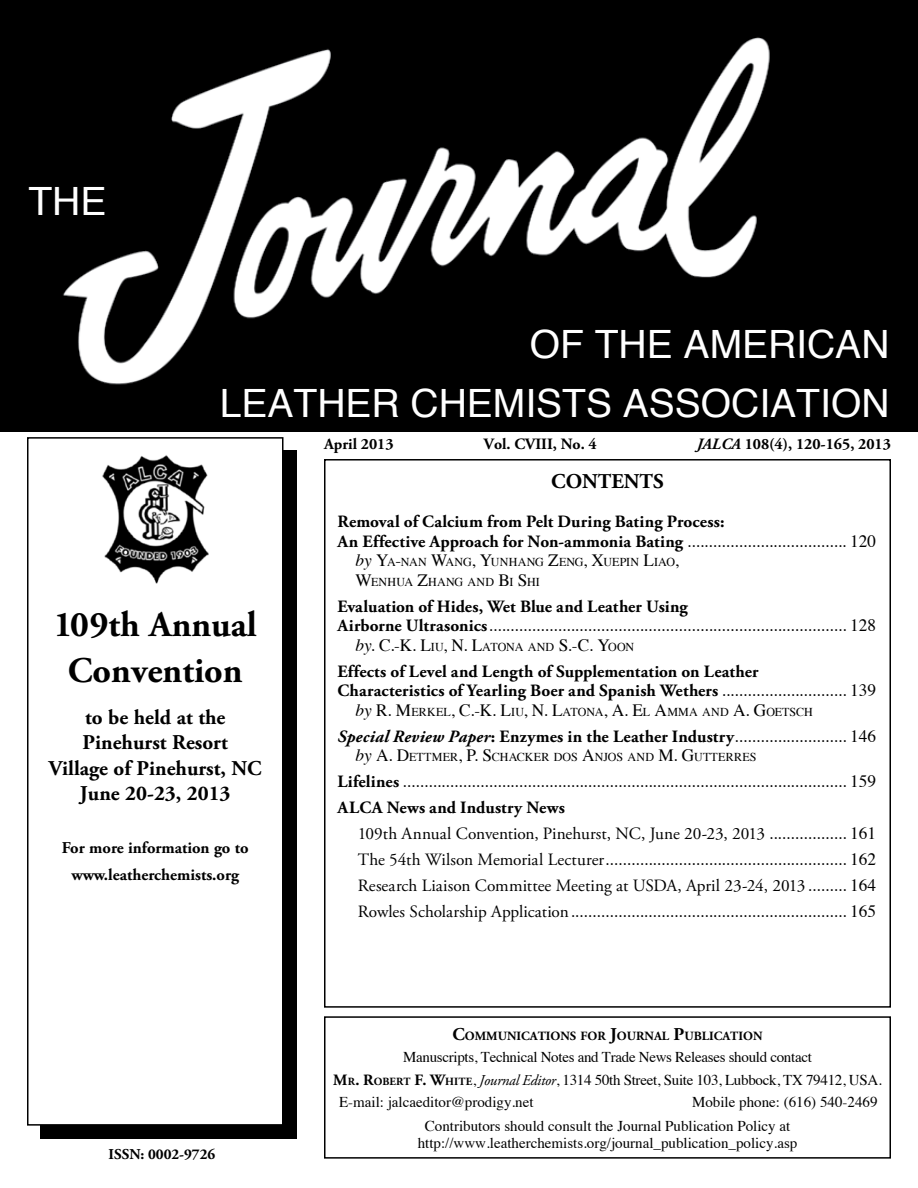
<style>
.page{position:relative;width:918px;height:1188px;background:#fff}
.page>*{position:absolute;margin:0;border:0;box-sizing:border-box;transform-origin:0 0}
.t1{font:39px/58.5px "Helvetica";color:#fff;text-align:right}
.t2{font:700 36px/46.2px "Adobe Garamond Pro";color:#000;text-align:center}
.t3{font:700 21px/25.5px "Adobe Garamond Pro";color:#000;text-align:center}
.t4{font:17.25px/19.5px "Times";color:#000}
.t5{font:700 17.25px/19.5px "Adobe Garamond Pro";letter-spacing:.005em;color:#000}
.t6{font:17.25px/26px "Adobe Garamond Pro";color:#000}
.t7{font:700 16.5px/27px "Adobe Garamond Pro";color:#000;text-align:center}
.t8{font:700 15.75px "Adobe Garamond Pro";color:#000}
.t9{font:15px/24px "Times";color:#000}
.t10{font:15px "Times";letter-spacing:-.02em;color:#000}
.t11{font:700 15px "Adobe Garamond Pro";color:#000}
.t12{font:700 12.6px "Adobe Garamond Pro";color:#000}
.t13{font:12.15px/19.5px "Times";letter-spacing:.005em;color:#000}
.s1{font-style:italic}
.s2{font-family:"Adobe Garamond Pro";font-weight:700}
.s3{font-style:italic;font-size:17.25px}
.s4{font-size:17.25px}
.s5{font-style:inherit}
.s6{font-size:12.15px}
.s7{font-family:"Times";font-weight:400}
.s8{font-family:"Adobe Garamond Pro";font-weight:700;font-style:italic}
.s9{font-weight:700}
.s10{font-family:"Times"}
.s11{font-family:"Adobe Garamond Pro"}
.s12{font-size:18px}
.s13{font-family:"Adobe Garamond Pro";font-weight:700;font-size:15.75px}
.s14{font-family:"Adobe Garamond Pro";font-weight:700;font-size:10.95px}
.s15{font-family:"Adobe Garamond Pro";font-style:italic}
</style>
<div class="page">
<img style="left:0;top:0;width:918px;height:431px">
<div style="left:324px;top:459px;width:567px;height:549px;border:2px solid #000"></div>
<div style="left:324px;top:1016px;width:567px;height:143px;border:2px solid #000"></div>
<div style="left:41px;top:451px;width:256px;height:688px;background:#000"></div>
<div style="left:28px;top:438px;width:255px;height:687px;background:#fff"></div>
<div style="left:27px;top:437px;width:257px;height:689px;border:2px solid #000"></div>
<img style="left:102px;top:455px;width:107px;height:129px">
<h1 class="t1" style="left:28px;top:173px;width:79px">THE</h1>
<h1 class="t1" style="left:220px;top:317px;width:671px">OF THE AMERICAN<br>LEATHER CHEMISTS ASSOCIATION</h1>
<p class="t8" style="left:324px;top:435px;width:71px">April 2013</p>
<p class="t8" style="left:484px;top:435px;width:114px">Vol. CVIII, No. 4</p>
<p class="t8" style="left:697px;top:435px;width:196px"><span class="s1">JALCA</span> 108(4), 120-165, 2013</p>
<h2 class="t2" style="left:54px;top:602px;width:205px">109th Annual<br>Convention</h2>
<p class="t3" style="left:49px;top:705px;width:214px">to be held at the<br>Pinehurst Resort<br>Village of Pinehurst, NC<br>June 20-23, 2013</p>
<p class="t7" style="left:62px;top:834px;width:188px">For more information go to www.leatherchemists.org</p>
<p class="t11" style="left:109px;top:1146px;width:108px">ISSN: 0002-9726</p>
<p class="t3" style="left:551px;top:469px;width:114px">CONTENTS</p>
<p class="t5" style="left:338px;top:512px;width:389px">Removal of Calcium from Pelt During Bating Process:</p>
<p class="t4" style="left:338px;top:530px;width:540px"><span class="s2">An Effective Approach for Non-ammonia Bating</span>...................................... 120</p>
<p class="t13" style="left:355px;top:551px;width:325px"><span class="s3">by</span> <span class="s4">Y</span>A<span class="s4">-</span>NAN <span class="s4">W</span>ANG<span class="s4">, Y</span>UNHANG <span class="s4">Z</span>ENG<span class="s4">, X</span>UEPIN <span class="s4">L</span>IAO<span class="s4">,<br>W</span>ENHUA <span class="s4">Z</span>HANG AND <span class="s4">B</span>I <span class="s4">S</span>HI</p>
<p class="t5" style="left:338px;top:597px;width:352px">Evaluation of Hides, Wet Blue and Leather Using</p>
<p class="t4" style="left:355px;top:614px;width:522px;text-indent:-18px"><span class="s2">Airborne Ultrasonics</span>.................................................................................... 128 <span class="s1">by</span><span class="s5">. C.-K. L</span><span class="s6">IU</span><span class="s5">, N. L</span><span class="s6">ATONA AND</span> <span class="s5">S.-C. Y</span><span class="s6">OON</span></p>
<p class="t5" style="left:338px;top:662px;width:540px">Effects of Level and Length of Supplementation on Leather<br>Characteristics of Yearling Boer and Spanish Wethers<span class="s7">.............................. 139</span></p>
<p class="t13" style="left:355px;top:701px;width:459px"><span class="s3">by</span> <span class="s4">R. M</span>ERKEL<span class="s4">, C.-K. L</span>IU<span class="s4">, N. L</span>ATONA<span class="s4">, A. E</span>L <span class="s4">A</span>MMA AND <span class="s4">A. G</span>OETSCH</p>
<p class="t4" style="left:338px;top:725px;width:540px"><span class="s8">Special Review Paper</span><span class="s2">: Enzymes in the Leather Industry</span>........................... 146</p>
<p class="t13" style="left:356px;top:746px;width:401px"><span class="s3">by</span> <span class="s4">A. D</span>ETTMER<span class="s4">, P. S</span>CHACKER DOS <span class="s4">A</span>NJOS AND <span class="s4">M. G</span>UTTERRES</p>
<p class="t4" style="left:338px;top:770px;width:540px"><span class="s2">Lifelines</span>........................................................................................................ 159</p>
<p class="t6" style="left:358px;top:795px;width:520px;text-indent:-20px"><span class="s9">ALCA News and Industry News<br></span>109th Annual Convention, Pinehurst, NC, June 20-23, 2013<span class="s10">................... 161</span></p>
<p class="t4" style="left:358px;top:848px;width:520px"><span class="s11">The 54th Wilson Memorial Lecturer</span>......................................................... 162</p>
<p class="t6" style="left:358px;top:873px;width:520px">Research Liaison Committee Meeting at USDA, April 23-24, 2013<span class="s10">.......... 164</span></p>
<p class="t4" style="left:358px;top:900px;width:520px"><span class="s11">Rowles Scholarship Application</span>................................................................. 165</p>
<p class="t12" style="left:453px;top:1029px;width:311px"><span class="s12">C</span>OMMUNICATIONS FOR <span class="s12">J</span>OURNAL <span class="s12">P</span>UBLICATION</p>
<p class="t10" style="left:403px;top:1043px;width:410px">Manuscripts, Technical Notes and Trade News Releases should contact</p>
<p class="t10" style="left:333px;top:1066px;width:550px"><span class="s13">M</span><span class="s14">R</span><span class="s13">. R</span><span class="s14">OBERT</span> <span class="s13">F. W</span><span class="s14">HITE</span>, <span class="s15">Journal Editor</span>, 1314 50th Street, Suite 103, Lubbock, TX 79412, USA.</p>
<p class="t9" style="left:339px;top:1089px;width:196px">E-mail: jalcaeditor@prodigy.net</p>
<p class="t9" style="left:425px;top:1089px;width:454px;text-indent:267px">Mobile phone: (616) 540-2469<br>Contributors should consult the Journal Publication Policy at</p>
<p class="t9" style="left:418px;top:1130px;width:381px">http://www.leatherchemists.org/journal_publication_policy.asp</p>
</div>
